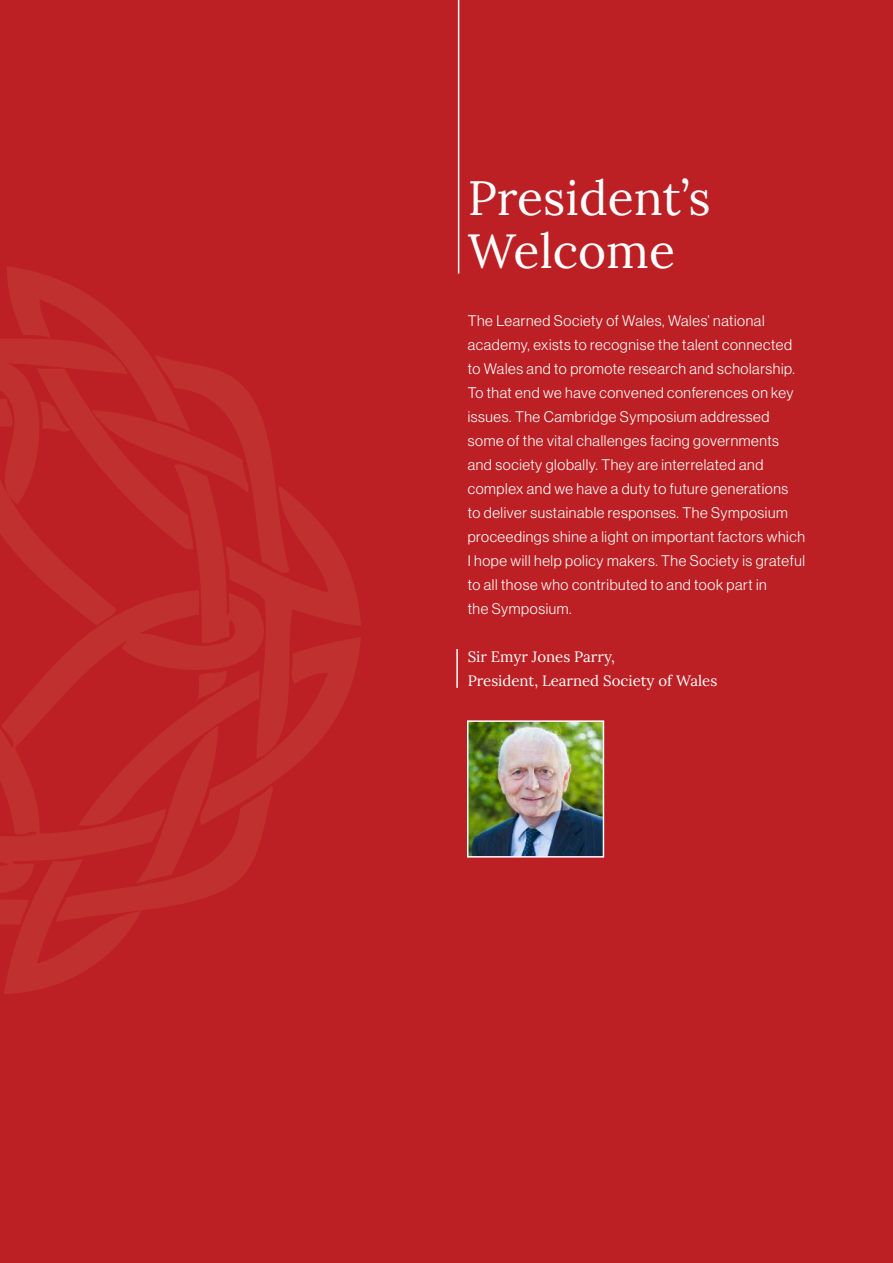
<style>
.page{position:relative;width:893px;height:1263px;background:#bc2024}
.page>*{position:absolute;margin:0;border:0;box-sizing:border-box;transform-origin:0 0}
.t1{font:48px/52.5px "Lora";color:#fff}
.t2{font:15px/24px "N Haas Grotesk DS Pro 45 Lt";letter-spacing:.04em;color:#fff}
.t3{font:15px/24px "Lora";color:#fff}
</style>
<div class="page">
<hr style="left:456px;top:649px;width:2px;height:39px;background:#fff">
<svg style="left:0;top:266px;width:361px;height:728px"></svg>
<hr style="left:458px;top:0;width:1px;height:274px;background:#fff">
<img style="left:470px;top:723px;width:131px;height:131px">
<div style="left:467px;top:720px;width:137px;height:137px;border:2px solid #fff"></div>
<h1 class="t1" style="left:468px;top:169px;width:244px">President’s<br>Welcome</h1>
<p class="t2" style="left:468px;top:309px;width:339px">The Learned Society of Wales, Wales’ national academy, exists to recognise the talent connected to Wales and to promote research and scholarship.<br>To that end we have convened conferences on key issues. The Cambridge Symposium addressed some of the vital challenges facing governments and society globally. They are interrelated and complex and we have a duty to future generations<br>to deliver sustainable responses. The Symposium proceedings shine a light on important factors which I hope will help policy makers. The Society is grateful to all those who contributed to and took part in<br>the Symposium.</p>
<p class="t3" style="left:468px;top:644px;width:251px">Sir Emyr Jones Parry,<br>President, Learned Society of Wales</p>
</div>
